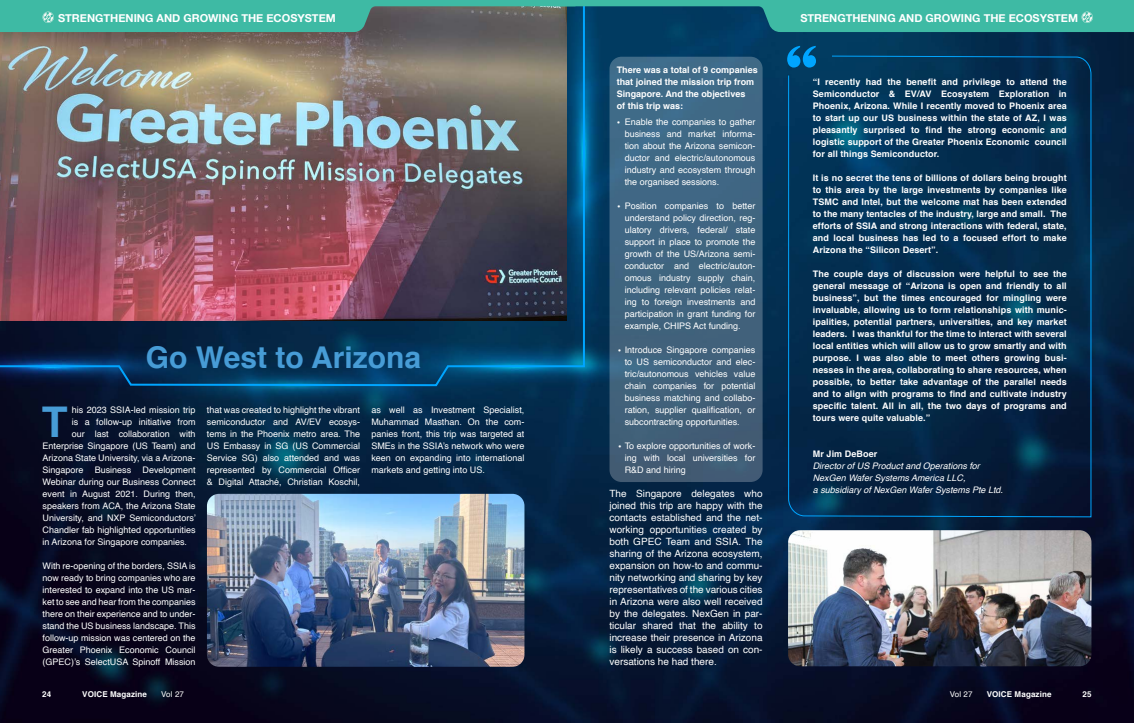
<style>
.page{position:relative;width:1134px;height:723px;background:#fff}
.page>*{position:absolute;margin:0;border:0;box-sizing:border-box;transform-origin:0 0}
.t1{font:700 42.3px "Helvetica";color:#479cd6}
.t2{font:700 30px "Helvetica";color:#479cd6}
.t3{font:700 11px "Helvetica Neue";color:#fff}
.t4{font:10px/12px "Helvetica";color:#fff;text-align:justify}
.t5{font:9px/12px "Helvetica";color:#fff;text-align:justify}
.t6{font:700 9px/12px "Helvetica";letter-spacing:.01em;color:#fff;text-align:justify}
.t7{font:italic 9px/12px "Helvetica";color:#fff}
.t8{font:700 8px "Helvetica";letter-spacing:.015em;color:#fff}
.t9{font:8px "Helvetica";letter-spacing:.015em;color:#fff}
</style>
<div class="page">
<img style="left:0;top:32px;width:1134px;height:691px">
<svg style="left:0;top:32px;width:586px;height:355px;background:#04365d"></svg>
<img style="left:0;top:32px;width:567px;height:288px">
<img style="left:207px;top:494px;width:317px;height:173px">
<svg style="left:0;top:0;width:1134px;height:32px;background:#3a9a91"></svg>
<svg style="left:787px;top:46px;width:29px;height:22px"></svg>
<svg style="left:788px;top:55px;width:304px;height:463px;background:#032c4e"></svg>
<div style="left:609px;top:57px;width:154px;height:425px;background:linear-gradient(to bottom,#3f6c8b,#415d75);border-radius:12px"></div>
<img style="left:788px;top:530px;width:303px;height:136px">
<p class="t3" style="left:58px;top:9px;width:279px">STRENGTHENING AND GROWING THE ECOSYSTEM</p>
<p class="t3" style="left:800px;top:9px;width:279px">STRENGTHENING AND GROWING THE ECOSYSTEM</p>
<h2 class="t2" style="left:146px;top:334px;width:277px">Go West to Arizona</h2>
<h1 class="t1" style="left:42px;top:388px;width:27px">T</h1>
<p class="t5" style="left:72px;top:404px;width:125px">his 2023 SSIA-led mission trip</p>
<p class="t5" style="left:72px;top:416px;width:125px">is a follow-up initiative from</p>
<p class="t5" style="left:72px;top:428px;width:125px">our last collaboration with</p>
<p class="t5" style="left:43px;top:440px;width:155px">Enterprise Singapore (US Team) and</p>
<p class="t5" style="left:43px;top:452px;width:155px">Arizona State University, via a Arizona-</p>
<p class="t5" style="left:43px;top:464px;width:43px">Singapore</p>
<p class="t5" style="left:95px;top:464px;width:38px">Business</p>
<p class="t5" style="left:43px;top:464px;width:155px;text-indent:100px">Development Webinar during our Business Connect event in August 2021. During then, speakers from ACA, the Arizona State University, and NXP Semiconductors’ Chandler fab highlighted opportunities in Arizona for Singapore companies.</p>
<p class="t5" style="left:43px;top:560px;width:155px">With re-opening of the borders, SSIA is now ready to bring companies who are interested to expand into the US mar&shy;ket to see and hear from the companies there on their experience and to under&shy;stand the US business landscape. This follow-up mission was centered on the Greater Phoenix Economic Council (GPEC)’s SelectUSA Spinoff Mission</p>
<p class="t5" style="left:207px;top:404px;width:155px">that was created to highlight the vibrant semiconductor and AV/EV ecosys&shy;tems in the Phoenix metro area. The US Embassy in SG (US Commercial Service SG) also attended and was represented by Commercial Officer &amp; Digital Attaché, Christian Koschil,</p>
<p class="t5" style="left:371px;top:404px;width:155px">as well as Investment Specialist, Muhammad Masthan. On the com&shy;panies front, this trip was targeted at SMEs in the SSIA’s network who were keen on expanding into international markets and getting into US.</p>
<p class="t6" style="left:617px;top:64px;width:143px;text-align:left">There was a total of 9 companies that joined the mission trip from<br>Singapore. And the objectives<br>of this trip was:</p>
<p class="t4" style="left:617px;top:117px;width:5px">•</p>
<p class="t5" style="left:625px;top:116px;width:132px">Enable the companies to gather business and market informa&shy;tion about the Arizona semicon&shy;ductor and electric/autonomous industry and ecosystem through the organised sessions.</p>
<p class="t5" style="left:625px;top:200px;width:132px">Position companies to better understand policy direction, reg&shy;ulatory drivers, federal/ state support in place to promote the growth of the US/Arizona semi&shy;conductor and electric/auton&shy;omous industry supply chain, including relevant policies relat&shy;ing to foreign investments and participation in grant funding for example, CHIPS Act funding.</p>
<p class="t5" style="left:625px;top:344px;width:132px">Introduce Singapore companies to US semiconductor and elec&shy;tric/autonomous vehicles value chain companies for potential business matching and collabo&shy;ration, supplier qualification, or subcontracting opportunities.</p>
<p class="t5" style="left:625px;top:440px;width:132px">To explore opportunities of work&shy;ing with local universities for R&amp;D and hiring</p>
<p class="t4" style="left:617px;top:201px;width:5px">•</p>
<p class="t4" style="left:618px;top:345px;width:5px">•</p>
<p class="t4" style="left:618px;top:441px;width:5px">•</p>
<p class="t4" style="left:609px;top:488px;width:155px">The Singapore delegates who joined this trip are happy with the contacts established and the net&shy;working opportunities created by both GPEC Team and SSIA. The sharing of the Arizona ecosystem, expansion on how-to and commu&shy;nity networking and sharing by key representatives of the various cities in Arizona were also well received by the delegates. NexGen in par&shy;ticular shared that the ability to increase their presence in Arizona is likely a success based on con&shy;versations he had there.</p>
<p class="t6" style="left:813px;top:76px;width:255px">“I recently had the benefit and privilege to attend the Semiconductor &amp; EV/AV Ecosystem Exploration in Phoenix, Arizona. While I recently moved to Phoenix area to start up our US business within the state of AZ, I was pleasantly surprised to find the strong economic and logistic support of the Greater Phoenix Economic council for all things Semiconductor.</p>
<p class="t6" style="left:813px;top:172px;width:255px">It is no secret the tens of billions of dollars being brought to this area by the large investments by companies like TSMC and Intel, but the welcome mat has been extended to the many tentacles of the industry, large and small. The efforts of SSIA and strong interactions with federal, state, and local business has led to a focused effort to make Arizona the “Silicon Desert”.</p>
<p class="t6" style="left:813px;top:268px;width:255px">The couple days of discussion were helpful to see the general message of “Arizona is open and friendly to all business”, but the times encouraged for mingling were invaluable, allowing us to form relationships with munic&shy;ipalities, potential partners, universities, and key market leaders. I was thankful for the time to interact with several local entities which will allow us to grow smartly and with purpose. I was also able to meet others growing busi&shy;nesses in the area, collaborating to share resources, when possible, to better take advantage of the parallel needs and to align with programs to find and cultivate industry specific talent. All in all, the two days of programs and tours were quite valuable.”</p>
<p class="t6" style="left:813px;top:448px;width:66px">Mr Jim DeBoer</p>
<p class="t7" style="left:813px;top:460px;width:192px">Director of US Product and Operations for<br>NexGen Wafer Systems America LLC,<br>a subsidiary of NexGen Wafer Systems Pte Ltd.</p>
<p class="t8" style="left:42px;top:687px;width:11px">24</p>
<p class="t8" style="left:82px;top:687px;width:66px">VOICE Magazine</p>
<p class="t9" style="left:161px;top:688px;width:24px">Vol 27</p>
<p class="t9" style="left:950px;top:688px;width:24px">Vol 27</p>
<p class="t8" style="left:987px;top:687px;width:66px">VOICE Magazine</p>
<p class="t8" style="left:1082px;top:687px;width:11px">25</p>
</div>
